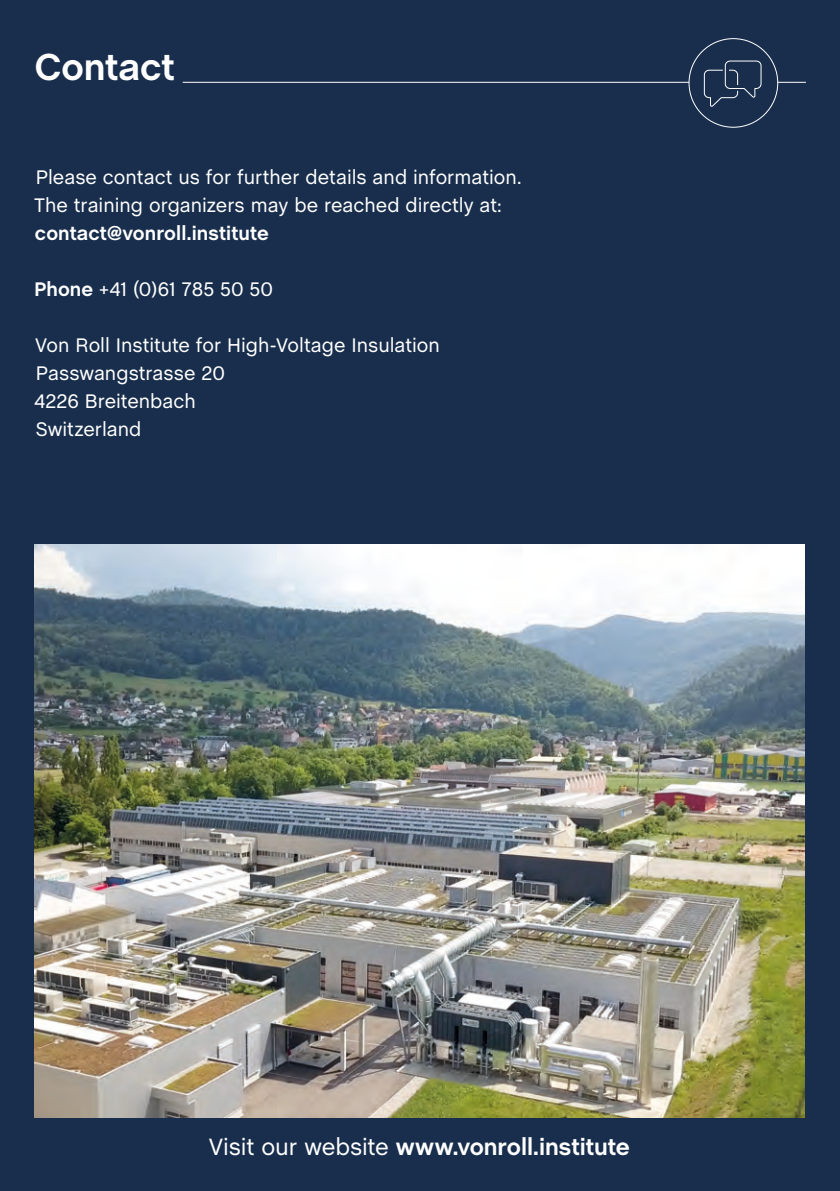
<style>
.page{position:relative;width:840px;height:1191px;background:#fff}
.page>*{position:absolute;margin:0;border:0;box-sizing:border-box;transform-origin:0 0}
.t1{font:700 38px "Chalet";color:#fff}
.t2{font:700 24px "Chalet";color:#fff}
.t3{font:20px/28px "Chalet";color:#fff}
.t4{font:700 20px "Chalet";letter-spacing:.005em;color:#fff}
.s1{font-weight:700}
.s2{font-weight:400}
</style>
<div class="page">
<div style="left:0;top:0;width:839px;height:1191px;background:#182e4c"></div>
<hr style="left:183px;top:82px;width:622px;height:1px;background:#fff">
<div style="left:688px;top:39px;width:89px;height:88px;background:#182e4c;border-radius:50%"></div>
<svg style="left:703px;top:60px;width:58px;height:47px"></svg>
<img style="left:34px;top:544px;width:770px;height:573px">
<h1 class="t1" style="left:35px;top:44px;width:141px">Contact</h1>
<p class="t3" style="left:34px;top:163px;width:488px">Please contact us for further details and information.<br>The training organizers may be reached directly at:</p>
<p class="t4" style="left:35px;top:221px;width:235px">contact@vonroll.institute</p>
<p class="t3" style="left:34px;top:275px;width:240px"><span class="s1">Phone</span> +41 (0)61 785 50 50</p>
<p class="t3" style="left:34px;top:331px;width:407px">Von Roll Institute for High-Voltage Insulation<br>Passwangstrasse 20<br>4226 Breitenbach<br>Switzerland</p>
<p class="t2" style="left:209px;top:1132px;width:422px"><span class="s2">Visit our website</span> www.vonroll.institute</p>
</div>
